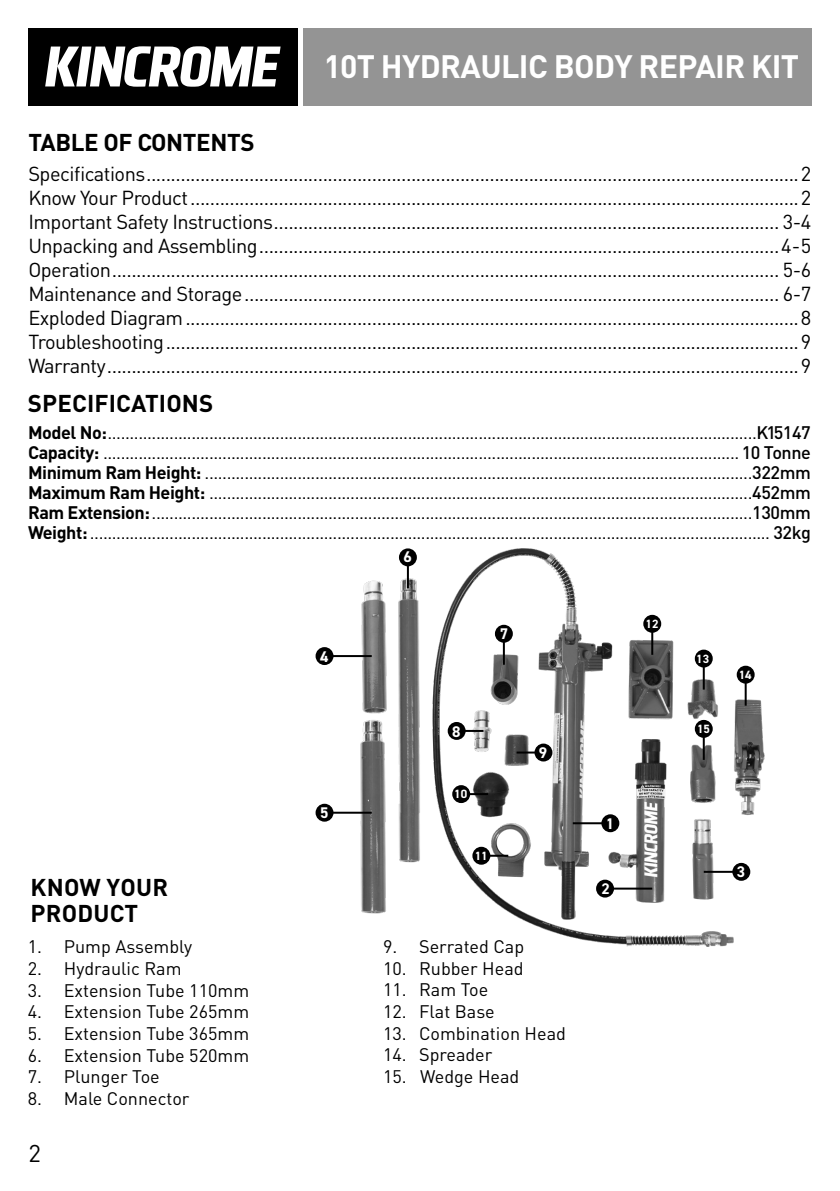
<style>
.page{position:relative;width:840px;height:1191px;background:#fff}
.page>*{position:absolute;margin:0;border:0;box-sizing:border-box;transform-origin:0 0}
.t1{font:700 32px "DIN Pro";letter-spacing:-.02em;color:#fff}
.H3_Main_Page_Head{font:700 24px "DIN Pro";letter-spacing:.005em;color:#000}
.H3_Main_Page_Head-2{font:700 24px "DIN Pro";letter-spacing:-.015em;color:#000}
.t2{font:24px "DIN Pro";color:#000}
.H4_Page_Subhead_Impo{font:20px "DIN Pro";letter-spacing:-.025em;color:#000}
.BOLD_Product_Info_7p{font:18px "DIN Pro";color:#000}
.t3{font:700 15.4px "DIN2014";color:#fff}
.t4{font:700 12px "DIN2014";color:#fff}
.s1{font-weight:700}
.s2{font-weight:500}
</style>
<div class="page">
<div style="left:28px;top:28px;width:269px;height:78px;background:#000"></div>
<div style="left:303px;top:28px;width:508px;height:78px;background:#949494"></div>
<svg style="left:45px;top:46px;width:235px;height:41px"></svg>
<img style="left:343px;top:548px;width:422px;height:399px">
<hr style="left:324px;top:811px;width:47px;height:2px;background:#000">
<div style="left:315px;top:803px;width:18px;height:18px;background:#000;border-radius:50%"></div>
<hr style="left:456px;top:730px;width:27px;height:2px;background:#000">
<div style="left:447px;top:722px;width:18px;height:18px;background:#000;border-radius:50%"></div>
<hr style="left:461px;top:793px;width:27px;height:2px;background:#000">
<div style="left:452px;top:785px;width:18px;height:18px;background:#000;border-radius:50%"></div>
<hr style="left:481px;top:854px;width:27px;height:2px;background:#000">
<div style="left:472px;top:846px;width:18px;height:18px;background:#000;border-radius:50%"></div>
<hr style="left:324px;top:655px;width:47px;height:2px;background:#000">
<div style="left:315px;top:647px;width:18px;height:18px;background:#000;border-radius:50%"></div>
<hr style="left:406px;top:557px;width:2px;height:31px;background:#000">
<div style="left:399px;top:548px;width:17px;height:18px;background:#000;border-radius:50%"></div>
<hr style="left:502px;top:634px;width:2px;height:31px;background:#000">
<div style="left:494px;top:625px;width:18px;height:17px;background:#000;border-radius:50%"></div>
<hr style="left:651px;top:624px;width:2px;height:31px;background:#000">
<div style="left:643px;top:615px;width:18px;height:18px;background:#000;border-radius:50%"></div>
<hr style="left:702px;top:658px;width:2px;height:31px;background:#000">
<div style="left:694px;top:649px;width:18px;height:18px;background:#000;border-radius:50%"></div>
<hr style="left:744px;top:674px;width:2px;height:31px;background:#000">
<div style="left:736px;top:665px;width:18px;height:18px;background:#000;border-radius:50%"></div>
<hr style="left:702px;top:729px;width:2px;height:31px;background:#000">
<div style="left:694px;top:720px;width:18px;height:18px;background:#000;border-radius:50%"></div>
<hr style="left:604px;top:887px;width:48px;height:2px;background:#000">
<div style="left:595px;top:879px;width:18px;height:18px;background:#000;border-radius:50%"></div>
<hr style="left:572px;top:822px;width:38px;height:2px;background:#000">
<div style="left:601px;top:814px;width:18px;height:18px;background:#000;border-radius:50%"></div>
<hr style="left:516px;top:751px;width:27px;height:2px;background:#000">
<div style="left:534px;top:743px;width:18px;height:18px;background:#000;border-radius:50%"></div>
<hr style="left:703px;top:871px;width:38px;height:2px;background:#000">
<div style="left:732px;top:863px;width:17px;height:17px;background:#000;border-radius:50%"></div>
<h1 class="t1" style="left:323px;top:44px;width:477px">10T HYDRAULIC BODY REPAIR KIT</h1>
<p class="H3_Main_Page_Head-2" style="left:28px;top:126px;width:228px">TABLE OF CONTENTS</p>
<p class="H4_Page_Subhead_Impo" style="left:28px;top:160px;width:784px">Specifications.....................................................................................................................................2</p>
<p class="H4_Page_Subhead_Impo" style="left:28px;top:184px;width:784px">Know Your Product............................................................................................................................2</p>
<p class="H4_Page_Subhead_Impo" style="left:28px;top:208px;width:784px">Important Safety Instructions....................................................................................................... 3-4</p>
<p class="H4_Page_Subhead_Impo" style="left:28px;top:232px;width:784px">Unpacking and Assembling..........................................................................................................4-5</p>
<p class="H4_Page_Subhead_Impo" style="left:28px;top:256px;width:784px">Operation........................................................................................................................................ 5-6</p>
<p class="H4_Page_Subhead_Impo" style="left:28px;top:280px;width:784px">Maintenance and Storage............................................................................................................. 6-7</p>
<p class="H4_Page_Subhead_Impo" style="left:28px;top:304px;width:784px">Exploded Diagram.............................................................................................................................8</p>
<p class="H4_Page_Subhead_Impo" style="left:28px;top:328px;width:784px">Troubleshooting.................................................................................................................................9</p>
<p class="H4_Page_Subhead_Impo" style="left:28px;top:352px;width:784px">Warranty.............................................................................................................................................9</p>
<p class="H3_Main_Page_Head" style="left:28px;top:387px;width:187px">SPECIFICATIONS</p>
<p class="BOLD_Product_Info_7p" style="left:28px;top:420px;width:784px"><span class="s1">Model No:</span>...................................................................................................................................................<span class="s2">K15147</span></p>
<p class="BOLD_Product_Info_7p" style="left:28px;top:440px;width:784px"><span class="s1">Capacity:</span> ................................................................................................................................................ <span class="s2">10 Tonne</span></p>
<p class="BOLD_Product_Info_7p" style="left:28px;top:460px;width:784px"><span class="s1">Minimum Ram Height:</span> ............................................................................................................................<span class="s2">322mm</span></p>
<p class="BOLD_Product_Info_7p" style="left:28px;top:480px;width:784px"><span class="s1">Maximum Ram Height:</span> ...........................................................................................................................<span class="s2">452mm</span></p>
<p class="BOLD_Product_Info_7p" style="left:28px;top:500px;width:784px"><span class="s1">Ram Extension:</span>........................................................................................................................................<span class="s2">130mm</span></p>
<p class="BOLD_Product_Info_7p" style="left:28px;top:520px;width:784px"><span class="s1">Weight:</span>.......................................................................................................................................................... <span class="s2">32kg</span></p>
<p class="H3_Main_Page_Head" style="left:30px;top:871px;width:139px">KNOW YOUR</p>
<p class="H3_Main_Page_Head" style="left:30px;top:897px;width:109px">PRODUCT</p>
<p class="BOLD_Product_Info_7p" style="left:28px;top:934px;width:166px">1. Pump Assembly</p>
<p class="BOLD_Product_Info_7p" style="left:28px;top:956px;width:155px">2. Hydraulic Ram</p>
<p class="BOLD_Product_Info_7p" style="left:28px;top:978px;width:223px">3. Extension Tube 110mm</p>
<p class="BOLD_Product_Info_7p" style="left:28px;top:999px;width:223px">4. Extension Tube 265mm</p>
<p class="BOLD_Product_Info_7p" style="left:28px;top:1021px;width:223px">5. Extension Tube 365mm</p>
<p class="BOLD_Product_Info_7p" style="left:28px;top:1042px;width:223px">6. Extension Tube 520mm</p>
<p class="BOLD_Product_Info_7p" style="left:28px;top:1064px;width:133px">7. Plunger Toe</p>
<p class="BOLD_Product_Info_7p" style="left:28px;top:1086px;width:163px">8. Male Connector</p>
<p class="t2" style="left:28px;top:1137px;width:14px">2</p>
<p class="t3" style="left:320px;top:646px;width:10px">4</p>
<p class="t3" style="left:320px;top:802px;width:10px">5</p>
<p class="t3" style="left:403px;top:547px;width:10px">6</p>
<p class="t3" style="left:499px;top:623px;width:10px">7</p>
<p class="t3" style="left:452px;top:721px;width:10px">8</p>
<p class="t4" style="left:454px;top:786px;width:14px">10</p>
<p class="t4" style="left:474px;top:847px;width:14px">11</p>
<p class="t3" style="left:538px;top:742px;width:10px">9</p>
<p class="BOLD_Product_Info_7p" style="left:383px;top:934px;width:142px">9. Serrated Cap</p>
<p class="BOLD_Product_Info_7p" style="left:383px;top:956px;width:142px">10. Rubber Head</p>
<p class="BOLD_Product_Info_7p" style="left:383px;top:977px;width:107px">11. Ram Toe</p>
<p class="BOLD_Product_Info_7p" style="left:383px;top:999px;width:113px">12. Flat Base</p>
<p class="BOLD_Product_Info_7p" style="left:383px;top:1020px;width:184px">13. Combination Head</p>
<p class="BOLD_Product_Info_7p" style="left:383px;top:1042px;width:111px">14. Spreader</p>
<p class="BOLD_Product_Info_7p" style="left:383px;top:1064px;width:138px">15. Wedge Head</p>
<p class="t4" style="left:645px;top:616px;width:14px">12</p>
<p class="t3" style="left:605px;top:813px;width:10px">1</p>
<p class="t3" style="left:601px;top:878px;width:10px">2</p>
<p class="t4" style="left:696px;top:650px;width:14px">13</p>
<p class="t4" style="left:696px;top:721px;width:14px">15</p>
<p class="t4" style="left:738px;top:667px;width:14px">14</p>
<p class="t3" style="left:736px;top:862px;width:10px">3</p>
</div>
